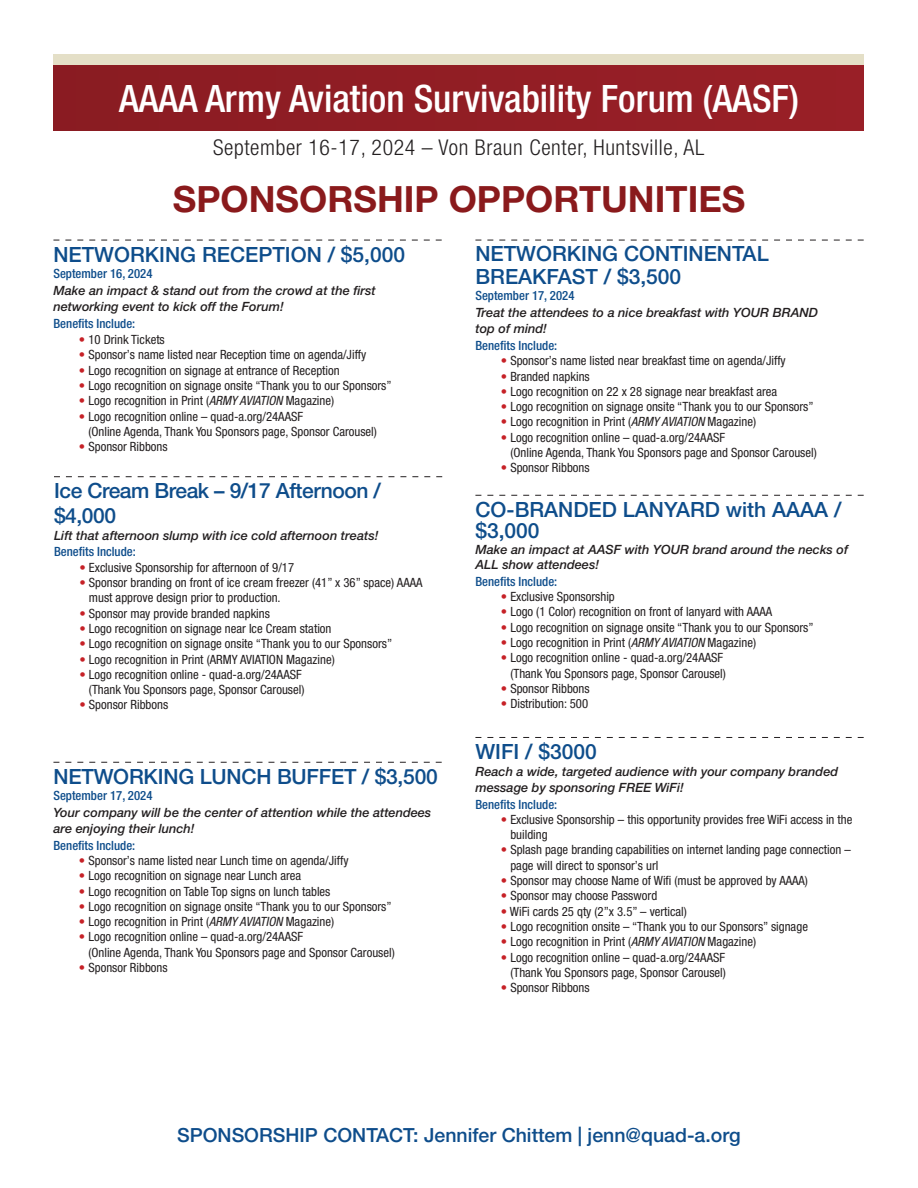
<style>
.page{position:relative;width:918px;height:1188px;background:#fff}
.page>*{position:absolute;margin:0;border:0;box-sizing:border-box;transform-origin:0 0}
.t1{font:500 condensed 37.8px "Helvetica Neue LT Std";color:#fff}
.t2{font:700 36.3px "Helvetica Neue LT Std";color:#8a1a1c}
.t3{font:300 condensed 21.75px "Helvetica Neue LT Pro";letter-spacing:.03em;color:#231f20}
.t4{font:500 21px/21px "Helvetica Neue LT Pro";color:#0e4d8b}
.t5{font:500 21px/25.2px "Helvetica Neue LT Pro";letter-spacing:-.02em;color:#0e4d8b}
.t6{font:500 19.5px "Helvetica Neue LT Pro";color:#0e4d8b}
.t7{font:condensed 12.75px/15.3px "Helvetica Neue LT Pro";color:#231f20}
.t8{font:italic 500 12.75px/16.5px "Helvetica Neue LT Pro";color:#231f20}
.t9{font:500 condensed 12.75px "Helvetica Neue LT Pro";color:#0e4d8b}
.s1{color:#c62127}
.s2{font-style:italic}
</style>
<div class="page">
<div style="left:53px;top:54px;width:811px;height:12px;background:#e4dfc7"></div>
<div style="left:53px;top:66px;width:811px;height:64px;background:#911e24"></div>
<svg style="left:53px;top:240px;width:389px;height:1px"></svg>
<svg style="left:54px;top:476px;width:388px;height:1px"></svg>
<svg style="left:475px;top:737px;width:389px;height:1px"></svg>
<svg style="left:475px;top:495px;width:389px;height:1px"></svg>
<svg style="left:53px;top:762px;width:389px;height:1px"></svg>
<svg style="left:475px;top:240px;width:389px;height:1px"></svg>
<p class="t1" style="left:119px;top:76px;width:681px">AAAA Army Aviation Survivability Forum (AASF)</p>
<p class="t3" style="left:213px;top:135px;width:493px">September 16-17, 2024 – Von Braun Center, Huntsville, AL</p>
<p class="t2" style="left:173px;top:176px;width:574px">SPONSORSHIP OPPORTUNITIES</p>
<p class="t4" style="left:53px;top:243px;width:353px">NETWORKING RECEPTION / $5,000</p>
<p class="t9" style="left:53px;top:266px;width:101px">September 16, 2024</p>
<p class="t8" style="left:53px;top:282px;width:324px">Make an impact &amp; stand out from the crowd at the first networking event to kick off the Forum!</p>
<p class="t9" style="left:53px;top:315px;width:83px">Benefits Include:</p>
<p class="t7" style="left:79px;top:332px;width:87px"><span class="s1">•</span> 10 Drink Tickets</p>
<p class="t7" style="left:79px;top:347px;width:289px"><span class="s1">•</span> Sponsor’s name listed near Reception time on agenda/Jiffy</p>
<p class="t7" style="left:79px;top:362px;width:262px"><span class="s1">•</span> Logo recognition on signage at entrance of Reception</p>
<p class="t7" style="left:79px;top:378px;width:314px"><span class="s1">•</span> Logo recognition on signage onsite “Thank you to our Sponsors”</p>
<p class="t7" style="left:79px;top:393px;width:257px"><span class="s1">•</span> Logo recognition in Print (<span class="s2">ARMY AVIATION</span> Magazine)</p>
<p class="t7" style="left:88px;top:408px;width:290px;text-indent:-9px"><span class="s1">•</span> Logo recognition online – quad-a.org/24AASF<br>(Online Agenda, Thank You Sponsors page, Sponsor Carousel)</p>
<p class="t7" style="left:79px;top:439px;width:90px"><span class="s1">•</span> Sponsor Ribbons</p>
<p class="t5" style="left:54px;top:478px;width:328px">Ice Cream Break – 9/17 Afternoon / $4,000</p>
<p class="t8" style="left:54px;top:527px;width:326px">Lift that afternoon slump with ice cold afternoon treats!</p>
<p class="t9" style="left:54px;top:544px;width:83px">Benefits Include:</p>
<p class="t7" style="left:80px;top:560px;width:216px"><span class="s1">•</span> Exclusive Sponsorship for afternoon of 9/17</p>
<p class="t7" style="left:89px;top:575px;width:335px;text-indent:-9px"><span class="s1">•</span> Sponsor branding on front of ice cream freezer (41” x 36” space) AAAA must approve design prior to production.</p>
<p class="t7" style="left:80px;top:605px;width:192px"><span class="s1">•</span> Sponsor may provide branded napkins</p>
<p class="t7" style="left:80px;top:621px;width:254px"><span class="s1">•</span> Logo recognition on signage near Ice Cream station</p>
<p class="t7" style="left:80px;top:636px;width:314px"><span class="s1">•</span> Logo recognition on signage onsite “Thank you to our Sponsors”</p>
<p class="t7" style="left:80px;top:651px;width:257px"><span class="s1">•</span> Logo recognition in Print (ARMY AVIATION Magazine)</p>
<p class="t7" style="left:80px;top:667px;width:226px;text-align:right"><span class="s1">•</span> Logo recognition online - quad-a.org/24AASF (Thank You Sponsors page, Sponsor Carousel)</p>
<p class="t7" style="left:80px;top:697px;width:90px"><span class="s1">•</span> Sponsor Ribbons</p>
<p class="t4" style="left:475px;top:243px;width:295px;line-height:22.5px">NETWORKING CONTINENTAL<br>BREAKFAST / $3,500</p>
<p class="t9" style="left:475px;top:288px;width:101px">September 17, 2024</p>
<p class="t8" style="left:475px;top:304px;width:344px">Treat the attendees to a nice breakfast with YOUR BRAND top of mind!</p>
<p class="t9" style="left:475px;top:338px;width:83px">Benefits Include:</p>
<p class="t7" style="left:501px;top:353px;width:286px"><span class="s1">•</span> Sponsor’s name listed near breakfast time on agenda/Jiffy</p>
<p class="t7" style="left:501px;top:368px;width:90px"><span class="s1">•</span> Branded napkins</p>
<p class="t7" style="left:501px;top:384px;width:278px"><span class="s1">•</span> Logo recognition on 22 x 28 signage near breakfast area</p>
<p class="t7" style="left:501px;top:399px;width:314px"><span class="s1">•</span> Logo recognition on signage onsite “Thank you to our Sponsors”</p>
<p class="t7" style="left:501px;top:414px;width:257px"><span class="s1">•</span> Logo recognition in Print (<span class="s2">ARMY AVIATION</span> Magazine)</p>
<p class="t7" style="left:510px;top:429px;width:308px;text-indent:-9px"><span class="s1">•</span> Logo recognition online – quad-a.org/24AASF<br>(Online Agenda, Thank You Sponsors page and Sponsor Carousel)</p>
<p class="t7" style="left:501px;top:460px;width:90px"><span class="s1">•</span> Sponsor Ribbons</p>
<p class="t4" style="left:475px;top:499px;width:368px">CO-BRANDED LANYARD with AAAA / $3,000</p>
<p class="t8" style="left:475px;top:542px;width:374px;line-height:15px">Make an impact at AASF with YOUR brand around the necks of<br>ALL show attendees!</p>
<p class="t9" style="left:475px;top:574px;width:83px">Benefits Include:</p>
<p class="t7" style="left:501px;top:589px;width:115px"><span class="s1">•</span> Exclusive Sponsorship</p>
<p class="t7" style="left:501px;top:604px;width:273px"><span class="s1">•</span> Logo (1 Color) recognition on front of lanyard with AAAA</p>
<p class="t7" style="left:501px;top:619px;width:314px"><span class="s1">•</span> Logo recognition on signage onsite “Thank you to our Sponsors”</p>
<p class="t7" style="left:501px;top:635px;width:257px"><span class="s1">•</span> Logo recognition in Print (<span class="s2">ARMY AVIATION</span> Magazine)</p>
<p class="t7" style="left:501px;top:650px;width:226px;text-align:right"><span class="s1">•</span> Logo recognition online - quad-a.org/24AASF (Thank You Sponsors page, Sponsor Carousel)</p>
<p class="t7" style="left:501px;top:681px;width:90px"><span class="s1">•</span> Sponsor Ribbons</p>
<p class="t7" style="left:501px;top:696px;width:89px"><span class="s1">•</span> Distribution: 500</p>
<p class="t4" style="left:53px;top:765px;width:386px">NETWORKING LUNCH BUFFET / $3,500</p>
<p class="t9" style="left:53px;top:788px;width:101px">September 17, 2024</p>
<p class="t8" style="left:53px;top:804px;width:379px">Your company will be the center of attention while the attendees are enjoying their lunch!</p>
<p class="t9" style="left:53px;top:837px;width:83px">Benefits Include:</p>
<p class="t7" style="left:79px;top:853px;width:271px"><span class="s1">•</span> Sponsor’s name listed near Lunch time on agenda/Jiffy</p>
<p class="t7" style="left:79px;top:868px;width:224px"><span class="s1">•</span> Logo recognition on signage near Lunch area</p>
<p class="t7" style="left:79px;top:883px;width:253px"><span class="s1">•</span> Logo recognition on Table Top signs on lunch tables</p>
<p class="t7" style="left:79px;top:899px;width:314px"><span class="s1">•</span> Logo recognition on signage onsite “Thank you to our Sponsors”</p>
<p class="t7" style="left:79px;top:914px;width:257px"><span class="s1">•</span> Logo recognition in Print (<span class="s2">ARMY AVIATION</span> Magazine)</p>
<p class="t7" style="left:88px;top:929px;width:308px;text-indent:-9px"><span class="s1">•</span> Logo recognition online – quad-a.org/24AASF<br>(Online Agenda, Thank You Sponsors page and Sponsor Carousel)</p>
<p class="t7" style="left:79px;top:960px;width:90px"><span class="s1">•</span> Sponsor Ribbons</p>
<p class="t4" style="left:475px;top:741px;width:123px">WIFI / $3000</p>
<p class="t8" style="left:475px;top:763px;width:364px">Reach a wide, targeted audience with your company branded message by sponsoring FREE WiFi!</p>
<p class="t9" style="left:475px;top:796px;width:83px">Benefits Include:</p>
<p class="t7" style="left:510px;top:812px;width:344px;text-indent:-9px"><span class="s1">•</span> Exclusive Sponsorship – this opportunity provides free WiFi access in the building</p>
<p class="t7" style="left:510px;top:842px;width:342px;text-indent:-9px"><span class="s1">•</span> Splash page branding capabilities on internet landing page connection – page will direct to sponsor’s url</p>
<p class="t7" style="left:501px;top:873px;width:309px"><span class="s1">•</span> Sponsor may choose Name of Wifi (must be approved by AAAA)</p>
<p class="t7" style="left:501px;top:888px;width:158px"><span class="s1">•</span> Sponsor may choose Password</p>
<p class="t7" style="left:501px;top:903px;width:188px"><span class="s1">•</span> WiFi cards 25 qty (2”x 3.5” – vertical)</p>
<p class="t7" style="left:501px;top:919px;width:309px"><span class="s1">•</span> Logo recognition onsite – “Thank you to our Sponsors” signage</p>
<p class="t7" style="left:501px;top:934px;width:257px"><span class="s1">•</span> Logo recognition in Print (<span class="s2">ARMY AVIATION</span> Magazine)</p>
<p class="t7" style="left:501px;top:949px;width:226px;text-align:right"><span class="s1">•</span> Logo recognition online – quad-a.org/24AASF (Thank You Sponsors page, Sponsor Carousel)</p>
<p class="t7" style="left:501px;top:980px;width:90px"><span class="s1">•</span> Sponsor Ribbons</p>
<p class="t6" style="left:177px;top:1123px;width:565px">SPONSORSHIP CONTACT: Jennifer Chittem | jenn@quad-a.org</p>
</div>
